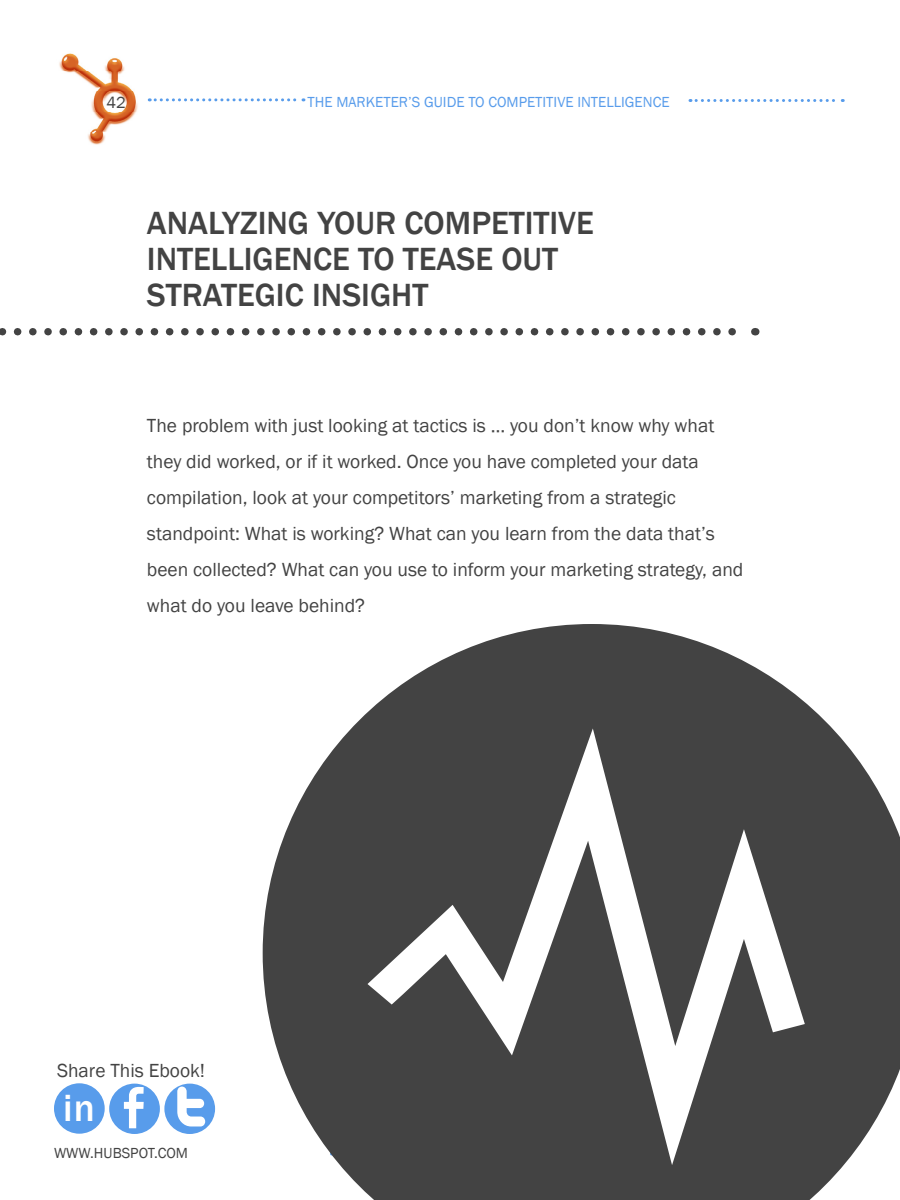
<style>
.page{position:relative;width:900px;height:1200px;background:#fff}
.page>*{position:absolute;margin:0;border:0;box-sizing:border-box;transform-origin:0 0}
.t1{font:525px "Pictos";color:#fff}
.t2{font:500 39px "Franklin Gothic";color:#fff}
.t3{font:500 33px "Franklin Gothic";color:#434343}
.t4{font:19.5px/36px "Franklin Gothic";color:#434343}
.t5{font:16.5px "Franklin Gothic";color:#434343}
.t6{font:15px "Franklin Gothic";color:#589ceb}
.t7{font:15px "Franklin Gothic";color:#434343}
</style>
<div class="page">
<svg style="left:149px;top:98px;width:155px;height:3px"></svg>
<img style="left:59px;top:53px;width:79px;height:92px">
<div style="left:109px;top:1084px;width:51px;height:50px;background:#589ceb;border-radius:50%"></div>
<svg style="left:124px;top:1087px;width:20px;height:41px"></svg>
<div style="left:164px;top:1084px;width:51px;height:50px;background:#589ceb;border-radius:50%"></div>
<svg style="left:177px;top:1087px;width:28px;height:39px"></svg>
<svg style="left:690px;top:99px;width:153px;height:3px"></svg>
<div style="left:54px;top:1083px;width:51px;height:51px;background:#589ceb;border-radius:50%"></div>
<svg style="left:263px;top:624px;width:637px;height:576px;fill:#434343"></svg>
<svg style="left:0;top:328px;width:736px;height:7px"></svg>
<p class="t5" style="left:106px;top:92px;width:21px">42</p>
<p class="t6" style="left:308px;top:92px;width:362px">THE MARKETER’s guide to com petitive intelligence</p>
<h3 class="t3" style="left:147px;top:203px;width:39px">ANALY</h3>
<h3 class="t3" style="left:240px;top:203px;width:35px">ZING</h3>
<h3 class="t3" style="left:317px;top:203px;width:38px">YOUR</h3>
<h3 class="t3" style="left:405px;top:203px;width:37px">COMPETITIVE</h3>
<h3 class="t3" style="left:147px;top:239px;width:28px">INTELLIGENCE</h3>
<h3 class="t3" style="left:358px;top:239px;width:80px">TO TEASE</h3>
<h3 class="t3" style="left:501px;top:239px;width:39px">OUT</h3>
<h3 class="t3" style="left:147px;top:275px;width:38px">STRATEGIC</h3>
<h3 class="t3" style="left:312px;top:275px;width:28px">INSIGHT</h3>
<p class="t4" style="left:147px;top:408px;width:598px">The problem with just looking at tactics is … you don’t know why what they did worked, or if it worked. Once you have completed your data compilation, look at your competitors’ marketing from a strategic standpoint: What is working? What can you learn from the data that’s been collected? What can you use to inform your marketing strategy, and what do you leave behind?</p>
<p class="t4" style="left:57px;top:1053px;width:150px">Share This Ebook!</p>
<h2 class="t2" style="left:63px;top:1084px;width:33px">IN</h2>
<p class="t7" style="left:54px;top:1144px;width:136px">www.Hubspot.com</p>
<h1 class="t1" style="left:365px;top:710px;width:454px">Y</h1>
</div>
